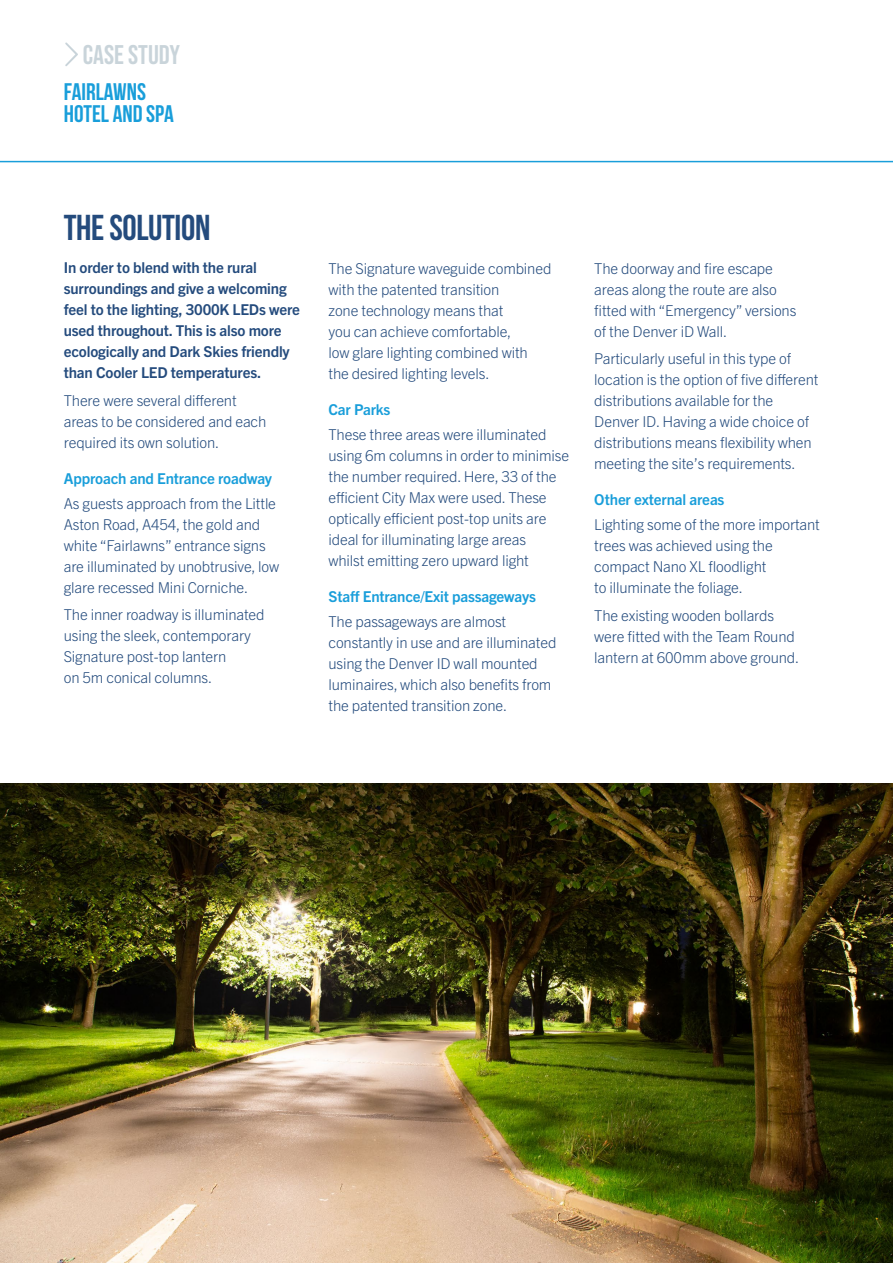
<style>
.page{position:relative;width:893px;height:1263px;background:#fff}
.page>*{position:absolute;margin:0;border:0;box-sizing:border-box;transform-origin:0 0}
.t1{font:700 36px "Bebas Neue";letter-spacing:-.01em;color:#244b7d}
.t2{font:27px "Bebas Neue";color:#c9d4da}
.t3{font:700 24px/22.5px "Bebas Neue";color:#199eda}
.t4{font:300 15px/21px "Trade Gothic Next LT Pro";letter-spacing:-.01em;color:#244b7d}
.t5{font:700 15px/21px "Trade Gothic Next LT Pro";letter-spacing:-.01em;color:#244b7d}
.t6{font:700 15px "Trade Gothic Next LT Pro";letter-spacing:-.01em;color:#199eda}
</style>
<div class="page">
<img style="left:0;top:783px;width:893px;height:480px">
<svg style="left:65px;top:42px;width:13px;height:24px"></svg>
<hr style="left:0;top:161px;width:893px;height:1px;background:#199eda">
<h2 class="t2" style="left:83px;top:39px;width:99px">CASE STUDY</h2>
<h3 class="t3" style="left:64px;top:80px;width:111px">FAIRLAWNS<br>HOTEL AND SPA</h3>
<h1 class="t1" style="left:64px;top:207px;width:148px">THE SOLUTION</h1>
<p class="t5" style="left:64px;top:256px;width:238px">In order to blend with the rural surroundings and give a welcoming feel to the lighting, 3000K LEDs were used throughout. This is also more ecologically and Dark Skies friendly than Cooler LED temperatures.</p>
<p class="t4" style="left:64px;top:389px;width:204px">There were several different areas to be considered and each required its own solution.</p>
<p class="t6" style="left:64px;top:468px;width:210px">Approach and Entrance roadway</p>
<p class="t4" style="left:64px;top:492px;width:217px">As guests approach from the Little Aston Road, A454, the gold and white “Fairlawns” entrance signs are illuminated by unobtrusive, low glare recessed Mini Corniche.</p>
<p class="t4" style="left:64px;top:603px;width:202px">The inner roadway is illuminated using the sleek, contemporary<br>Signature post-top lantern<br>on 5m conical columns.</p>
<p class="t4" style="left:328px;top:257px;width:224px">The Signature waveguide combined with the patented transition<br>zone technology means that<br>you can achieve comfortable,<br>low glare lighting combined with the desired lighting levels.</p>
<p class="t6" style="left:328px;top:399px;width:63px">Car Parks</p>
<p class="t4" style="left:328px;top:423px;width:242px">These three areas were illuminated using 6m columns in order to minimise the number required. Here, 33 of the efficient City Max were used. These optically efficient post-top units are ideal for illuminating large areas<br>whilst emitting zero upward light</p>
<p class="t6" style="left:328px;top:586px;width:209px">Staff Entrance/Exit passageways</p>
<p class="t4" style="left:328px;top:610px;width:229px">The passageways are almost constantly in use and are illuminated using the Denver ID wall mounted luminaires, which also benefits from the patented transition zone.</p>
<p class="t4" style="left:594px;top:257px;width:204px">The doorway and fire escape areas along the route are also fitted with “Emergency” versions of the Denver iD Wall.</p>
<p class="t4" style="left:594px;top:347px;width:226px">Particularly useful in this type of location is the option of five different distributions available for the Denver ID. Having a wide choice of distributions means flexibility when meeting the site’s requirements.</p>
<p class="t6" style="left:594px;top:489px;width:132px">Other external areas</p>
<p class="t4" style="left:594px;top:513px;width:227px">Lighting some of the more important trees was achieved using the compact Nano XL floodlight<br>to illuminate the foliage.</p>
<p class="t4" style="left:594px;top:604px;width:206px">The existing wooden bollards were fitted with the Team Round lantern at 600mm above ground.</p>
</div>
